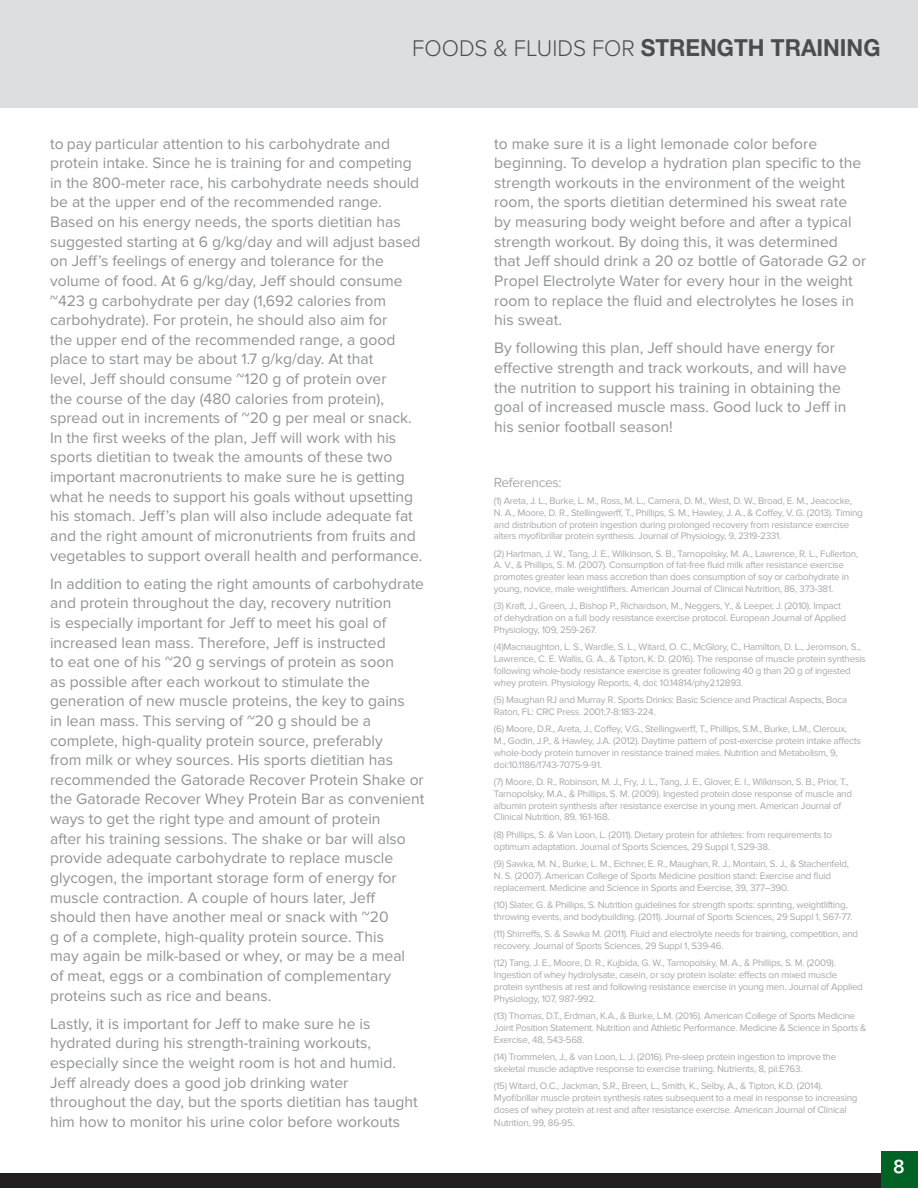
<style>
.page{position:relative;width:918px;height:1188px;background:#fff}
.page>*{position:absolute;margin:0;border:0;box-sizing:border-box;transform-origin:0 0}
.t1{font:700 23.55px "Helvetica Neue";color:#4b4c4d;scale:.96 1}
.t2{font:700 19.65px "Gatorade";color:#fff}
.t3{font:15.75px/19.6px "Proxima Nova";color:#919396}
.t4{font:13.8px "Proxima Nova";letter-spacing:-.025em;color:#a8a9ad}
.t5{font:9.75px/11.7px "Proxima Nova";letter-spacing:-.025em;color:#a8a9ad}
.s1{font-family:"Proxima Nova";font-weight:300}
</style>
<div class="page">
<div style="left:0;top:0;width:918px;height:107px;background:#dddee0"></div>
<div style="left:0;top:1174px;width:918px;height:14px;background:#231f20"></div>
<div style="left:881px;top:1151px;width:37px;height:37px;background:#016226"></div>
<h1 class="t1" style="left:412px;top:33px;width:489px"><span class="s1">FOODS &amp; FLUIDS FOR</span> STRENGTH TRAINING</h1>
<p class="t3" style="left:50px;top:134px;width:374px">to pay particular attention to his carbohydrate and protein intake. Since he is training for and competing in the 800-meter race, his carbohydrate needs should be at the upper end of the recommended range.<br>Based on his energy needs, the sports dietitian has suggested starting at 6 g/kg/day and will adjust based on Jeff’s feelings of energy and tolerance for the volume of food. At 6 g/kg/day, Jeff should consume ~423 g carbohydrate per day (1,692 calories from carbohydrate). For protein, he should also aim for<br>the upper end of the recommended range, a good place to start may be about 1.7 g/kg/day. At that<br>level, Jeff should consume ~120 g of protein over<br>the course of the day (480 calories from protein), spread out in increments of ~20 g per meal or snack.<br>In the first weeks of the plan, Jeff will work with his sports dietitian to tweak the amounts of these two important macronutrients to make sure he is getting what he needs to support his goals without upsetting his stomach. Jeff’s plan will also include adequate fat and the right amount of micronutrients from fruits and vegetables to support overall health and performance.</p>
<p class="t3" style="left:50px;top:574px;width:376px">In addition to eating the right amounts of carbohydrate and protein throughout the day, recovery nutrition<br>is especially important for Jeff to meet his goal of increased lean mass. Therefore, Jeff is instructed<br>to eat one of his ~20 g servings of protein as soon<br>as possible after each workout to stimulate the generation of new muscle proteins, the key to gains<br>in lean mass. This serving of ~20 g should be a complete, high-quality protein source, preferably<br>from milk or whey sources. His sports dietitian has recommended the Gatorade Recover Protein Shake or the Gatorade Recover Whey Protein Bar as convenient ways to get the right type and amount of protein<br>after his training sessions. The shake or bar will also provide adequate carbohydrate to replace muscle glycogen, the important storage form of energy for muscle contraction. A couple of hours later, Jeff should then have another meal or snack with ~20<br>g of a complete, high-quality protein source. This<br>may again be milk-based or whey, or may be a meal<br>of meat, eggs or a combination of complementary proteins such as rice and beans.</p>
<p class="t3" style="left:50px;top:1014px;width:369px">Lastly, it is important for Jeff to make sure he is hydrated during his strength-training workouts, especially since the weight room is hot and humid.<br>Jeff already does a good job drinking water throughout the day, but the sports dietitian has taught him how to monitor his urine color before workouts</p>
<p class="t3" style="left:494px;top:134px;width:373px">to make sure it is a light lemonade color before beginning. To develop a hydration plan specific to the strength workouts in the environment of the weight room, the sports dietitian determined his sweat rate by measuring body weight before and after a typical strength workout. By doing this, it was determined that Jeff should drink a 20 oz bottle of Gatorade G2 or Propel Electrolyte Water for every hour in the weight room to replace the fluid and electrolytes he loses in his sweat.</p>
<p class="t3" style="left:494px;top:338px;width:354px">By following this plan, Jeff should have energy for effective strength and track workouts, and will have the nutrition to support his training in obtaining the goal of increased muscle mass. Good luck to Jeff in his senior football season!</p>
<h3 class="t4" style="left:494px;top:474px;width:69px">References:</h3>
<p class="t5" style="left:494px;top:495px;width:370px">(1) Areta, J. L., Burke, L. M., Ross, M. L., Camera, D. M., West, D. W., Broad, E. M., Jeacocke, N. A., Moore, D. R., Stellingwerff, T., Phillips, S. M., Hawley, J. A., &amp; Coffey, V. G. (2013). Timing and distribution of protein ingestion during prolonged recovery from resistance exercise alters myofibrillar protein synthesis. Journal of Physiology, 9, 2319-2331.</p>
<p class="t5" style="left:494px;top:548px;width:366px">(2) Hartman, J. W., Tang, J. E., Wilkinson, S. B., Tarnopolsky, M. A., Lawrence, R. L., Fullerton, A. V., &amp; Phillips, S. M. (2007). Consumption of fat-free fluid milk after resistance exercise promotes greater lean mass accretion than does consumption of soy or carbohydrate in young, novice, male weightlifters. American Journal of Clinical Nutrition, 86, 373-381.</p>
<p class="t5" style="left:494px;top:601px;width:354px">(3) Kraft, J., Green, J., Bishop P., Richardson, M., Neggers, Y., &amp; Leeper, J. (2010). Impact of dehydration on a full body resistance exercise protocol. European Journal of Applied<br>Physiology, 109, 259-267.</p>
<p class="t5" style="left:494px;top:641px;width:373px">(4)Macnaughton, L. S., Wardle, S. L., Witard, O. C., McGlory, C., Hamilton, D. L., Jeromson, S., Lawrence, C. E. Wallis, G. A., &amp; Tipton, K. D. (2016). The response of muscle protein synthesis following whole-body resistance exercise is greater following 40 g than 20 g of ingested whey protein. Physiology Reports, 4, doi: 10.14814/phy2.12893.</p>
<p class="t5" style="left:494px;top:694px;width:355px">(5) Maughan RJ and Murray R. Sports Drinks: Basic Science and Practical Aspects, Boca<br>Raton, FL: CRC Press. 2001;7-8:183-224.</p>
<p class="t5" style="left:494px;top:723px;width:368px">(6) Moore, D.R., Areta, J., Coffey, V.G., Stellingwerff, T., Phillips, S.M., Burke, L.M., Cleroux, M., Godin, J.P., &amp; Hawley, J.A. (2012). Daytime pattern of post-exercise protein intake affects whole-body protein turnover in resistance trained males. Nutrition and Metabolism, 9, doi:10.1186/1743-7075-9-91.</p>
<p class="t5" style="left:494px;top:776px;width:360px">(7) Moore, D. R., Robinson, M. J., Fry, J. L., Tang, J. E., Glover, E. I., Wilkinson, S. B., Prior, T., Tarnopolsky, M.A., &amp; Phillips, S. M. (2009). Ingested protein dose response of muscle and albumin protein synthesis after resistance exercise in young men. American Journal of Clinical Nutrition, 89, 161-168.</p>
<p class="t5" style="left:494px;top:829px;width:340px">(8) Phillips, S. &amp; Van Loon, L. (2011). Dietary protein for athletes: from requirements to optimum adaptation. Journal of Sports Sciences, 29 Suppl 1, S29-38.</p>
<p class="t5" style="left:494px;top:858px;width:357px">(9) Sawka, M. N., Burke, L. M., Eichner, E. R., Maughan, R. J., Montain, S. J., &amp; Stachenfeld,<br>N. S. (2007). American College of Sports Medicine position stand: Exercise and fluid replacement. Medicine and Science in Sports and Exercise, 39, 377–390.</p>
<p class="t5" style="left:494px;top:899px;width:360px">(10) Slater, G. &amp; Phillips, S. Nutrition guidelines for strength sports: sprinting, weightlifting, throwing events, and bodybuilding. (2011). Journal of Sports Sciences, 29 Suppl 1, S67-77.</p>
<p class="t5" style="left:494px;top:928px;width:366px">(11) Shirreffs, S. &amp; Sawka M. (2011). Fluid and electrolyte needs for training, competition, and recovery. Journal of Sports Sciences, 29 Suppl 1, S39-46.</p>
<p class="t5" style="left:494px;top:957px;width:370px">(12) Tang, J. E., Moore, D. R., Kujbida, G. W., Tarnopolsky, M. A., &amp; Phillips, S. M. (2009).<br>Ingestion of whey hydrolysate, casein, or soy protein isolate: effects on mixed muscle protein synthesis at rest and following resistance exercise in young men. Journal of Applied Physiology, 107, 987-992.</p>
<p class="t5" style="left:494px;top:1010px;width:374px">(13) Thomas, D.T., Erdman, K.A., &amp; Burke, L.M. (2016). American College of Sports Medicine<br>Joint Position Statement. Nutrition and Athletic Performance. Medicine &amp; Science in Sports &amp;<br>Exercise, 48, 543-568.</p>
<p class="t5" style="left:494px;top:1051px;width:344px">(14) Trommelen, J., &amp; van Loon, L. J. (2016). Pre-sleep protein ingestion to improve the skeletal muscle adaptive response to exercise training. Nutrients, 8, pii:E763.</p>
<p class="t5" style="left:494px;top:1080px;width:365px">(15) Witard, O.C., Jackman, S.R., Breen, L., Smith, K., Selby, A., &amp; Tipton, K.D. (2014).<br>Myofibrillar muscle protein synthesis rates subsequent to a meal in response to increasing doses of whey protein at rest and after resistance exercise. American Journal of Clinical</p>
<p class="t5" style="left:494px;top:1117px;width:83px">Nutrition, 99, 86-95.</p>
<h2 class="t2" style="left:894px;top:1155px;width:12px">8</h2>
</div>
